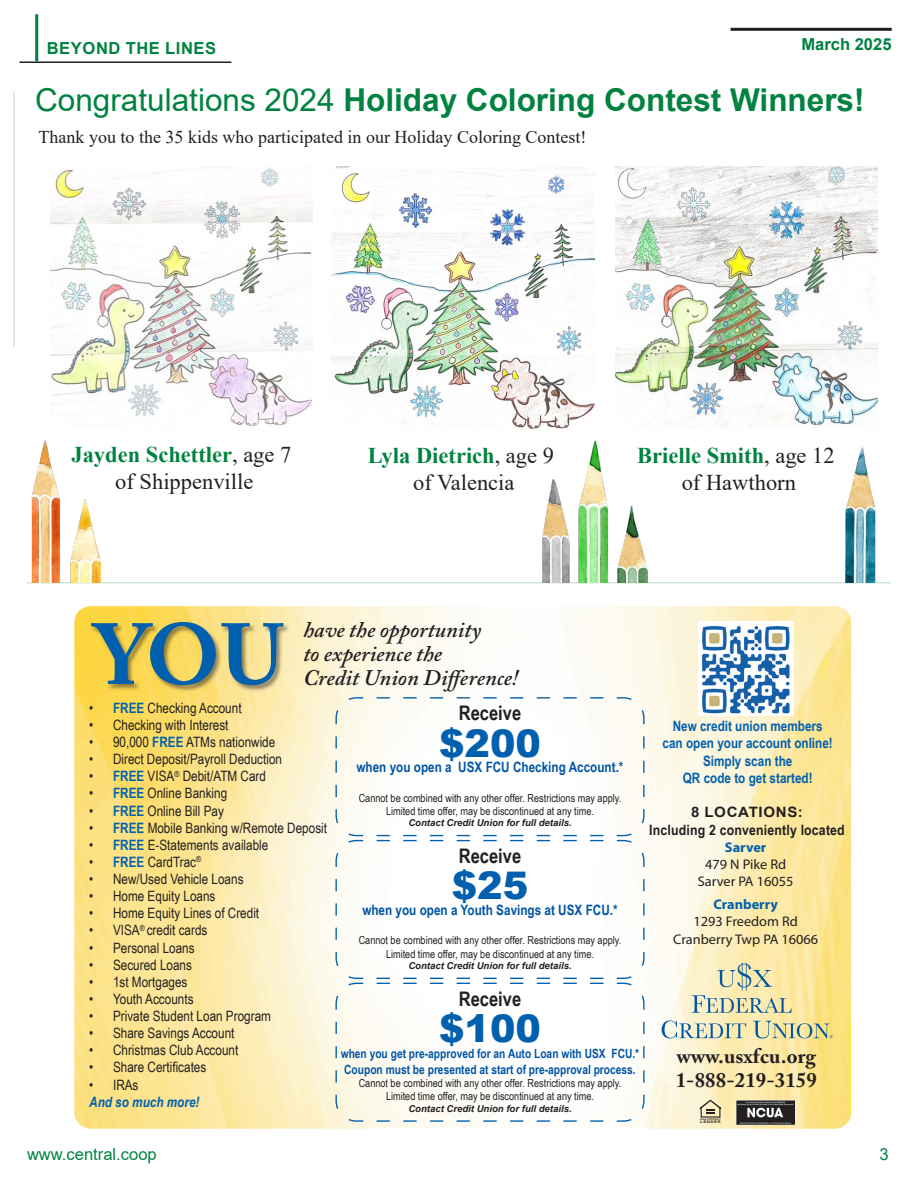
<style>
.page{position:relative;width:918px;height:1188px;background:#fff}
.page>*{position:absolute;margin:0;border:0;box-sizing:border-box;transform-origin:0 0}
.t1{font:700 85.65px "Adobe Caslon Pro";color:#0160ae}
.t2{font:900 38.1px "Arial";color:#0160ae}
.t3{font:700 31.5px "Arial";color:#008240}
.t4{font:700 22.5px "Times New Roman";color:#008240}
.t5{font:22.5px "Times New Roman";color:#231f20}
.t6{font:italic 600 22.2px/23.9px "Adobe Caslon Pro";color:#231f20}
.t7{font:700 20.55px/23.9px "Adobe Caslon Pro";letter-spacing:.01em;color:#231f20}
.t8{font:700 20.1px "Arial Narrow";color:#231f20}
.t9{font:18px "Times New Roman";color:#231f20}
.t10{font:16.5px "Arial";color:#008240}
.t11{font:700 16.5px "Arial";letter-spacing:.035em;color:#008240}
.t12{font:700 16.5px "Arial";color:#008240}
.t13{font:14.25px "Arial Narrow";color:#231f20}
.t14{font:700 14.25px/17.1px "Arial Narrow";color:#0160ae;text-align:center}
.t15{font:700 14.25px "Arial Narrow";color:#0155a5}
.t16{font:700 14.25px/17.4px "Arial Narrow";letter-spacing:.01em;color:#231f20;text-align:center;scale:1.06 1}
.t17{font:italic 700 14.25px/17.1px "Arial Narrow";color:#0160ae}
.t18{font:13.95px/17.1px "Myriad Pro";color:#231f20;text-align:center}
.t19{font:700 12.75px/15.9px "Arial Narrow";color:#0155a5}
.t20{font:11.1px/13.4px "Arial Narrow";color:#231f20;text-align:center}
.t21{font:italic 700 9.45px "Arial";color:#231f20}
.t22{font:700 3.45px "Helvetica";letter-spacing:.115em;color:#231f20;scale:1.26 1}
.t23{font:700 2.25px "Helvetica";letter-spacing:.005em;color:#231f20;scale:.8 1}
.s1{font-weight:400}
.s2{font-weight:400;color:#231f20}
.s3{font-weight:700;color:#0160ae}
.s4{font-weight:400;font-style:normal;color:#231f20}
.s5{font-family:"Arial"}
</style>
<div class="page">
<hr style="left:731px;top:28px;width:161px;height:3px;background:#231f20">
<hr style="left:20px;top:62px;width:211px;height:1px;background:#231f20">
<hr style="left:35px;top:14px;width:3px;height:48px;background:#008240">
<hr style="left:13px;top:91px;width:2px;height:256px;background:#d2e8d8">
<hr style="left:27px;top:582px;width:864px;height:2px;background:#d2e8d8">
<img style="left:332px;top:167px;width:262px;height:262px">
<img style="left:50px;top:168px;width:263px;height:258px">
<img style="left:615px;top:167px;width:262px;height:262px">
<img style="left:844px;top:426px;width:32px;height:156px">
<img style="left:31px;top:440px;width:70px;height:142px">
<img style="left:539px;top:426px;width:110px;height:156px">
<img style="left:74px;top:606px;width:777px;height:523px">
<svg style="left:692px;top:963px;width:100px;height:50px;background:#dad8b2"></svg>
<svg style="left:662px;top:1020px;width:84px;height:18px;background:#c4cec0"></svg>
<svg style="left:753px;top:1021px;width:80px;height:18px"></svg>
<div style="left:91px;top:622px;width:199px;height:70px;background:#231f20;opacity:.5"></div>
<svg style="left:700px;top:1100px;width:21px;height:13px"></svg>
<img style="left:736px;top:1101px;width:58px;height:23px">
<svg style="left:335px;top:696px;width:310px;height:141px"></svg>
<svg style="left:370px;top:835px;width:240px;height:4px"></svg>
<svg style="left:335px;top:839px;width:310px;height:139px"></svg>
<svg style="left:335px;top:978px;width:310px;height:144px"></svg>
<img style="left:699px;top:622px;width:95px;height:93px">
<p class="t11" style="left:47px;top:37px;width:171px">BEYOND THE LINES</p>
<p class="t12" style="left:801px;top:32px;width:92px">March 2025</p>
<p class="t3" style="left:35px;top:78px;width:831px"><span class="s1">Congratulations 2024</span> Holiday Coloring Contest Winners!</p>
<p class="t9" style="left:39px;top:124px;width:549px">Thank you to the 35 kids who participated in our Holiday Coloring Contest!</p>
<p class="t4" style="left:71px;top:438px;width:221px">Jayden Schettler<span class="s2">, age 7</span></p>
<p class="t5" style="left:115px;top:465px;width:140px">of Shippenville</p>
<p class="t4" style="left:368px;top:439px;width:188px">Lyla Dietrich<span class="s2">, age 9</span></p>
<p class="t5" style="left:413px;top:466px;width:103px">of Valencia</p>
<p class="t1" style="left:96px;top:604px;width:190px">YOU</p>
<p class="t6" style="left:303px;top:618px;width:216px">have the opportunity<br>to experience the<br>Credit Union Difference!</p>
<p class="t4" style="left:637px;top:439px;width:199px">Brielle Smith<span class="s2">, age 12</span></p>
<p class="t5" style="left:682px;top:466px;width:116px">of Hawthorn</p>
<p class="t13" style="left:89px;top:697px;width:154px">• <span class="s3">FREE</span> Checking Account</p>
<p class="t13" style="left:89px;top:714px;width:141px">• Checking with Interest</p>
<p class="t13" style="left:89px;top:732px;width:188px">• 90,000 <span class="s3">FREE</span> ATMs nationwide</p>
<p class="t13" style="left:89px;top:749px;width:194px">• Direct Deposit/Payroll Deduction</p>
<p class="t13" style="left:89px;top:766px;width:178px">• <span class="s3">FREE</span> VISA<sup>®</sup> Debit/ATM Card</p>
<p class="t13" style="left:89px;top:783px;width:140px">• <span class="s3">FREE</span> Online Banking</p>
<p class="t13" style="left:89px;top:800px;width:136px">• <span class="s3">FREE</span> Online Bill Pay</p>
<p class="t13" style="left:89px;top:817px;width:239px">• <span class="s3">FREE</span> Mobile Banking w/Remote Deposit</p>
<p class="t13" style="left:89px;top:834px;width:181px">• <span class="s3">FREE</span> E-Statements available</p>
<p class="t13" style="left:89px;top:851px;width:113px">• <span class="s3">FREE</span> CardTrac<sup>®</sup></p>
<p class="t13" style="left:89px;top:869px;width:156px">• New/Used Vehicle Loans</p>
<p class="t13" style="left:89px;top:886px;width:128px">• Home Equity Loans</p>
<p class="t13" style="left:89px;top:903px;width:172px">• Home Equity Lines of Credit</p>
<p class="t13" style="left:89px;top:920px;width:120px">• VISA<sup>®</sup> credit cards</p>
<p class="t13" style="left:89px;top:937px;width:107px">• Personal Loans</p>
<p class="t13" style="left:89px;top:954px;width:104px">• Secured Loans</p>
<p class="t13" style="left:89px;top:971px;width:100px">• 1st Mortgages</p>
<p class="t13" style="left:89px;top:988px;width:106px">• Youth Accounts</p>
<p class="t13" style="left:89px;top:1006px;width:183px">• Private Student Loan Program</p>
<p class="t13" style="left:89px;top:1023px;width:147px">• Share Savings Account</p>
<p class="t13" style="left:89px;top:1040px;width:151px">• Christmas Club Account</p>
<p class="t13" style="left:89px;top:1057px;width:119px">• Share Certificates</p>
<p class="t17" style="left:89px;top:1075px;width:112px"><span class="s4">• IRAs<br></span>And so much more!</p>
<p class="t8" style="left:459px;top:698px;width:64px">Receive</p>
<p class="t2" style="left:439px;top:715px;width:103px">$200</p>
<p class="t15" style="left:356px;top:757px;width:269px">when you open a USX FCU Checking Account.*</p>
<p class="t20" style="left:359px;top:791px;width:264px">Cannot be combined with any other offer. Restrictions may apply.<br>Limited time offer, may be discontinued at any time.</p>
<p class="t21" style="left:408px;top:817px;width:165px">Contact Credit Union for full details.</p>
<p class="t8" style="left:459px;top:840px;width:64px">Receive</p>
<p class="t2" style="left:452px;top:858px;width:78px">$25</p>
<p class="t15" style="left:362px;top:899px;width:257px">when you open a Youth Savings at USX FCU.*</p>
<p class="t20" style="left:359px;top:933px;width:264px">Cannot be combined with any other offer. Restrictions may apply.<br>Limited time offer, may be discontinued at any time.</p>
<p class="t21" style="left:408px;top:959px;width:165px">Contact Credit Union for full details.</p>
<p class="t8" style="left:459px;top:983px;width:64px">Receive</p>
<p class="t2" style="left:439px;top:1001px;width:103px">$100</p>
<p class="t19" style="left:341px;top:1045px;width:300px">when you get pre-approved for an Auto Loan with USX FCU.*<br>Coupon must be presented at start of pre-approval process.</p>
<p class="t20" style="left:359px;top:1076px;width:264px">Cannot be combined with any other offer. Restrictions may apply.<br>Limited time offer, may be discontinued at any time.</p>
<p class="t21" style="left:408px;top:1102px;width:165px">Contact Credit Union for full details.</p>
<p class="t14" style="left:663px;top:717px;width:172px">New credit union members can open your account online!<br>Simply scan the<br>QR code to get started!</p>
<p class="t16" style="left:649px;top:803px;width:186px"><span class="s5">8 LOCATIONS:<br></span>Including 2 conveniently located</p>
<p class="t18" style="left:698px;top:838px;width:97px"><span class="s3">Sarver<br></span>479 N Pike Rd<br>Sarver PA 16055</p>
<p class="t18" style="left:673px;top:895px;width:147px;line-height:17.5px"><span class="s3">Cranberry<br></span>1293 Freedom Rd<br>Cranberry Twp PA 16066</p>
<p class="t7" style="left:676px;top:1044px;width:143px">www.usxfcu.org<br>1-888-219-3159</p>
<p class="t23" style="left:700px;top:1117px;width:27px">EQUAL OPPORTUNITY</p>
<p class="t22" style="left:700px;top:1119px;width:18px">LENDER</p>
<p class="t10" style="left:27px;top:1142px;width:131px">www.central.coop</p>
<p class="t10" style="left:880px;top:1142px;width:11px">3</p>
</div>
